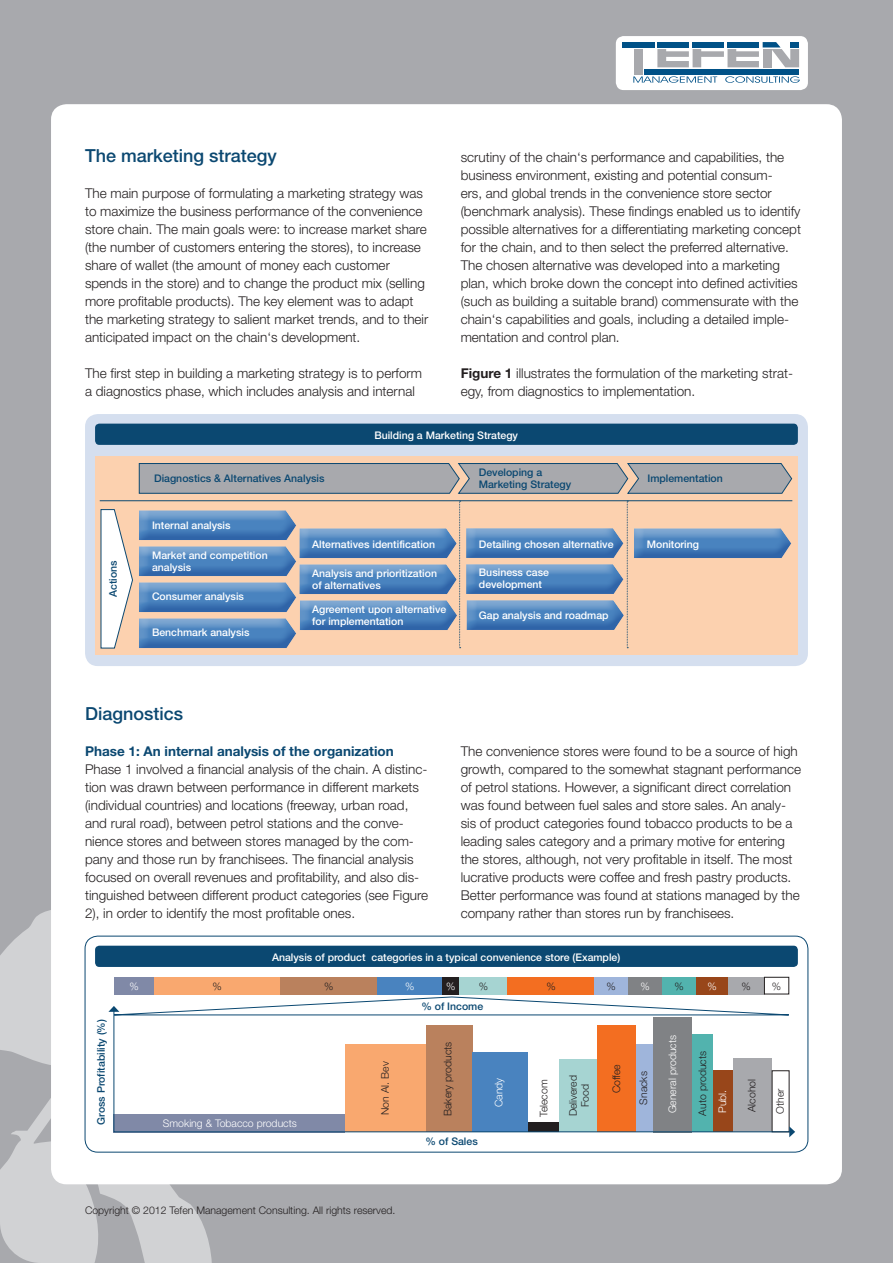
<style>
.page{position:relative;width:893px;height:1263px;background:#a8a9ad}
.page>*{position:absolute;margin:0;border:0;box-sizing:border-box;transform-origin:0 0}
.t1{font:500 18px "Helvetica Neue";color:#0b4871}
.t2{font:300 13.5px/18px "Helvetica Neue";color:#231f20}
.t3{font:700 13.5px "Helvetica Neue";color:#0b4871}
.t4{font:500 10.5px/12px "Helvetica Neue";color:#fff}
.t5{font:300 10.5px/12px "Helvetica Neue";color:#231f20;text-align:center}
.t6{font:500 10.5px/12px "Helvetica Neue";color:#0b4871}
.t7{font:300 10.5px "Helvetica Neue";color:#fff}
.s1{font-weight:700}
</style>
<div class="page">
<svg style="left:0;top:910px;width:437px;height:353px"></svg>
<div style="left:51px;top:104px;width:791px;height:1080px;background:#fff;border-radius:15px"></div>
<div style="left:85px;top:414px;width:723px;height:252px;background:#d5dfef;border-radius:13px"></div>
<div style="left:95px;top:456px;width:703px;height:199px;background:#fcd1af"></div>
<div style="left:616px;top:36px;width:192px;height:54px;background:#fff;border-radius:8px"></div>
<div style="left:644px;top:69px;width:155px;height:5px;background:#005187"></div>
<svg style="left:633px;top:76px;width:167px;height:7px"></svg>
<div style="left:622px;top:42px;width:33px;height:5px;background:#005187"></div>
<div style="left:634px;top:49px;width:9px;height:25px;background:#a8a9ad"></div>
<svg style="left:657px;top:42px;width:142px;height:25px"></svg>
<svg style="left:100px;top:509px;width:33px;height:140px"></svg>
<div style="left:137px;top:620px;width:161px;height:30px;background:#f4cdaf"></div>
<div style="left:95px;top:424px;width:703px;height:21px;background:#0b4871;border-radius:4px"></div>
<div style="left:632px;top:527px;width:161px;height:28px;background:#fff;opacity:.43"></div>
<div style="left:632px;top:530px;width:161px;height:30px;background:#4983bf;opacity:.48"></div>
<hr style="left:100px;top:500px;width:692px;height:1px;background:#0b4871">
<svg style="left:139px;top:501px;width:489px;height:147px"></svg>
<svg style="left:139px;top:463px;width:653px;height:31px;background:#a0a3a8"></svg>
<div style="left:85px;top:936px;width:723px;height:216px;border:1px solid #0b4871;border-radius:13px"></div>
<div style="left:95px;top:946px;width:703px;height:21px;background:#0b4871;border-radius:4px"></div>
<div style="left:114px;top:977px;width:40px;height:17px;background:#8089a7"></div>
<div style="left:154px;top:977px;width:127px;height:17px;background:#f9a86f"></div>
<div style="left:280px;top:977px;width:98px;height:17px;background:#ba815d"></div>
<div style="left:377px;top:977px;width:66px;height:17px;background:#4983bf"></div>
<div style="left:443px;top:977px;width:16px;height:17px;background:#231f20"></div>
<div style="left:459px;top:977px;width:49px;height:17px;background:#a6d4d2"></div>
<div style="left:508px;top:977px;width:86px;height:17px;background:#f36e21"></div>
<div style="left:594px;top:977px;width:35px;height:17px;background:#9fb5db"></div>
<div style="left:628px;top:977px;width:35px;height:17px;background:#808285"></div>
<div style="left:662px;top:977px;width:35px;height:17px;background:#52b3ae"></div>
<div style="left:696px;top:977px;width:32px;height:17px;background:#98461a"></div>
<div style="left:728px;top:977px;width:36px;height:17px;background:#a8a9ad"></div>
<div style="left:764px;top:977px;width:25px;height:17px;border:1px solid #231f20"></div>
<svg style="left:113px;top:1015px;width:677px;height:117px"></svg>
<svg style="left:789px;top:1126px;width:6px;height:11px"></svg>
<svg style="left:108px;top:996px;width:681px;height:19px"></svg>
<h1 class="t1" style="left:85px;top:145px;width:193px">The marketing strategy</h1>
<p class="t2" style="left:85px;top:184px;width:345px">The main purpose of formulating a marketing strategy was to maximize the business performance of the convenience store chain. The main goals were: to increase market share (the number of customers entering the stores), to increase share of wallet (the amount of money each customer spends in the store) and to change the product mix (selling more profitable products). The key element was to adapt the marketing strategy to salient market trends, and to their anticipated impact on the chain‘s development.</p>
<p class="t2" style="left:85px;top:364px;width:339px">The first step in building a marketing strategy is to perform a diagnostics phase, which includes analysis and internal</p>
<p class="t2" style="left:461px;top:148px;width:342px">scrutiny of the chain‘s performance and capabilities, the business environment, existing and potential consum-<br>ers, and global trends in the convenience store sector (benchmark analysis). These findings enabled us to identify possible alternatives for a differentiating marketing concept for the chain, and to then select the preferred alternative.<br>The chosen alternative was developed into a marketing plan, which broke down the concept into defined activities (such as building a suitable brand) commensurate with the chain‘s capabilities and goals, including a detailed imple&shy;mentation and control plan.</p>
<p class="t2" style="left:461px;top:364px;width:334px"><span class="s1">Figure 1</span> illustrates the formulation of the marketing strat&shy;egy, from diagnostics to implementation.</p>
<p class="t4" style="left:374px;top:429px;width:145px">Building a Marketing Strategy</p>
<p class="t6" style="left:154px;top:472px;width:172px">Diagnostics &amp; Alternatives Analysis</p>
<p class="t6" style="left:479px;top:466px;width:94px">Developing a<br>Marketing Strategy</p>
<p class="t6" style="left:647px;top:472px;width:77px">Implementation</p>
<p class="t6" style="left:107px;top:597px;width:38px;rotate:-90deg">Actions</p>
<p class="t4" style="left:152px;top:519px;width:80px">Internal analysis</p>
<p class="t4" style="left:152px;top:549px;width:117px">Market and competition analysis</p>
<p class="t4" style="left:152px;top:590px;width:94px">Consumer analysis</p>
<p class="t4" style="left:152px;top:626px;width:99px">Benchmark analysis</p>
<p class="t4" style="left:312px;top:538px;width:124px">Alternatives identification</p>
<p class="t4" style="left:312px;top:567px;width:126px">Analysis and prioritization of alternatives</p>
<p class="t4" style="left:312px;top:603px;width:136px">Agreement upon alternative for implementation</p>
<p class="t4" style="left:479px;top:538px;width:136px">Detailing chosen alternative</p>
<p class="t4" style="left:479px;top:567px;width:72px">Business case development</p>
<p class="t4" style="left:479px;top:609px;width:131px">Gap analysis and roadmap</p>
<p class="t4" style="left:647px;top:538px;width:54px">Monitoring</p>
<h1 class="t1" style="left:85px;top:703px;width:100px">Diagnostics</h1>
<p class="t3" style="left:85px;top:743px;width:310px">Phase 1: An internal analysis of the organization</p>
<p class="t2" style="left:85px;top:760px;width:345px">Phase 1 involved a financial analysis of the chain. A distinc&shy;tion was drawn between performance in different markets (individual countries) and locations (freeway, urban road, and rural road), between petrol stations and the conve&shy;nience stores and between stores managed by the com&shy;pany and those run by franchisees. The financial analysis focused on overall revenues and profitability, and also dis&shy;tinguished between different product categories (see Figure 2), in order to identify the most profitable ones.</p>
<p class="t2" style="left:461px;top:742px;width:342px">The convenience stores were found to be a source of high growth, compared to the somewhat stagnant performance of petrol stations. However, a significant direct correlation was found between fuel sales and store sales. An analy&shy;sis of product categories found tobacco products to be a leading sales category and a primary motive for entering the stores, although, not very profitable in itself. The most lucrative products were coffee and fresh pastry products.<br>Better performance was found at stations managed by the company rather than stores run by franchisees.</p>
<p class="t4" style="left:272px;top:951px;width:350px">Analysis of product categories in a typical convenience store (Example)</p>
<p class="t7" style="left:130px;top:980px;width:11px">%</p>
<p class="t5" style="left:212px;top:980px;width:11px">%</p>
<p class="t5" style="left:324px;top:980px;width:11px">%</p>
<p class="t7" style="left:405px;top:980px;width:11px">%</p>
<p class="t7" style="left:446px;top:980px;width:11px">%</p>
<p class="t5" style="left:479px;top:980px;width:11px">%</p>
<p class="t5" style="left:546px;top:980px;width:11px">%</p>
<p class="t5" style="left:607px;top:980px;width:11px">%</p>
<p class="t7" style="left:641px;top:980px;width:11px">%</p>
<p class="t5" style="left:675px;top:980px;width:11px">%</p>
<p class="t7" style="left:707px;top:980px;width:11px">%</p>
<p class="t5" style="left:741px;top:980px;width:11px">%</p>
<p class="t5" style="left:772px;top:980px;width:11px">%</p>
<p class="t6" style="left:95px;top:1125px;width:107px;rotate:-90deg">Gross Profitability (%)</p>
<p class="t7" style="left:163px;top:1117px;width:136px">Smoking &amp; Tobacco products</p>
<p class="t5" style="left:379px;top:1115px;width:55px;rotate:-90deg">Non Al. Bev</p>
<p class="t5" style="left:85px;top:1204px;width:312px">Copyright © 2012 Tefen Management Consulting. All rights reserved.</p>
<p class="t6" style="left:421px;top:1000px;width:63px">% of Income</p>
<p class="t5" style="left:442px;top:1116px;width:76px;rotate:-90deg">Bakery products</p>
<p class="t6" style="left:425px;top:1135px;width:54px">% of Sales</p>
<p class="t7" style="left:492px;top:1107px;width:31px;rotate:-90deg">Candy</p>
<p class="t5" style="left:538px;top:1117px;width:39px;rotate:-90deg">Telecom</p>
<p class="t5" style="left:567px;top:1116px;width:43px;rotate:-90deg">Delivered<br>Food</p>
<p class="t5" style="left:610px;top:1093px;width:31px;rotate:-90deg">Coffee</p>
<p class="t5" style="left:637px;top:1105px;width:35px;rotate:-90deg">Snacks</p>
<p class="t7" style="left:666px;top:1113px;width:80px;rotate:-90deg">General products</p>
<p class="t5" style="left:696px;top:1115px;width:66px;rotate:-90deg">Auto products</p>
<p class="t7" style="left:716px;top:1113px;width:25px;rotate:-90deg">Publ.</p>
<p class="t5" style="left:746px;top:1112px;width:35px;rotate:-90deg">Alcohol</p>
<p class="t5" style="left:774px;top:1114px;width:27px;rotate:-90deg">Other</p>
</div>
